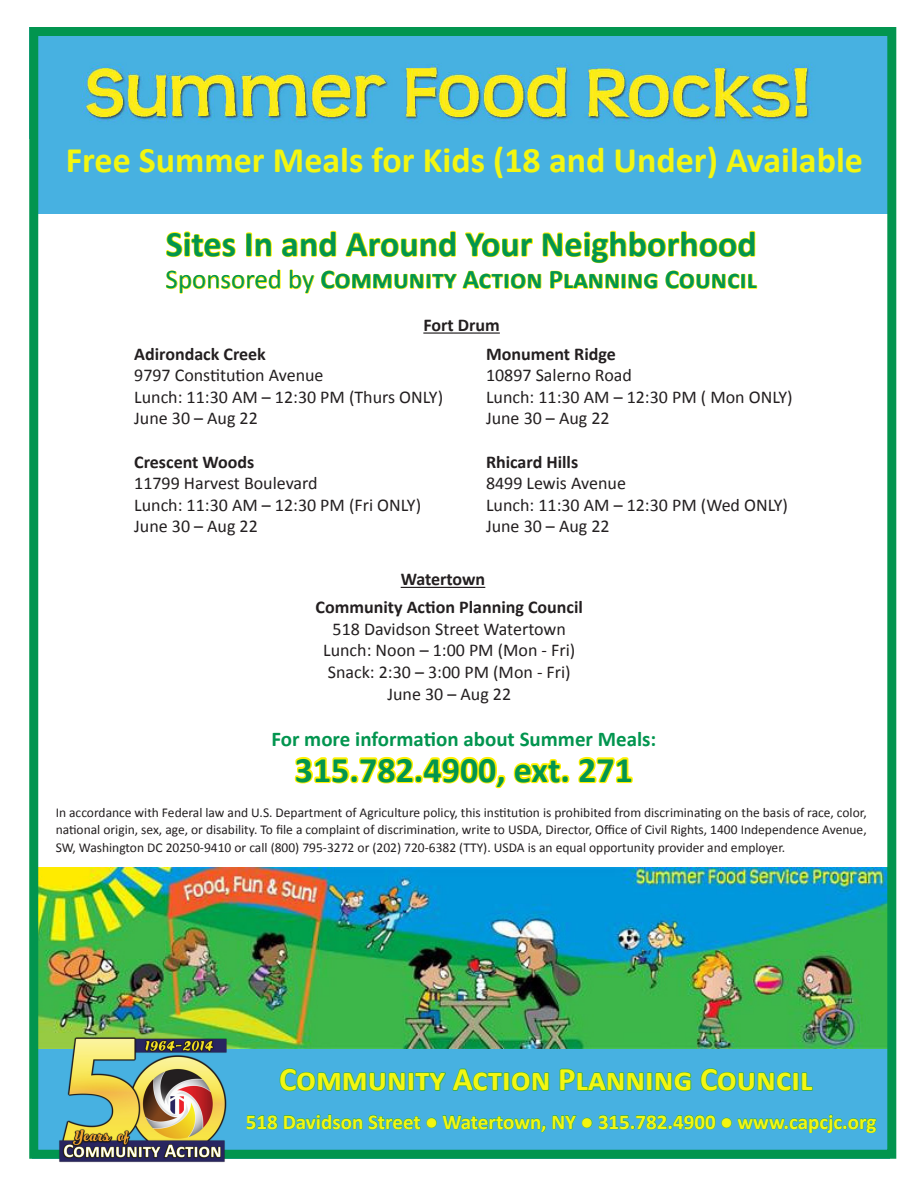
<style>
.page{position:relative;width:918px;height:1188px;background:#fff}
.page>*{position:absolute;margin:0;border:0;box-sizing:border-box;transform-origin:0 0}
.t1{font:700 36px "Calibri";color:#02954f}
.t2{font:700 36px "Calibri";color:#f3f611}
.t3{font:700 33px "Calibri";color:#f3f611}
.t4{font:700 27px "Calibri";color:#02954f}
.t5{font:700 21px "Calibri";color:#f3f611}
.t6{font:700 21px "Calibri";color:#02954f}
.t7{font:18px/21.6px "Calibri";color:#231f20}
.t8{font:700 18px/21.6px "Calibri";color:#231f20;text-align:center}
.t9{font:13.5px/16.2px "Calibri";color:#231f20}
.s1{font-weight:400}
.s2{font-weight:700}
</style>
<div class="page">
<div style="left:32px;top:1017px;width:858px;height:142px;background:#47b1e1"></div>
<div style="left:36px;top:138px;width:853px;height:76px;background:#47b1e1"></div>
<img style="left:39px;top:867px;width:847px;height:181px">
<img style="left:39px;top:37px;width:847px;height:101px">
<div style="left:29px;top:27px;width:867px;height:1132px;border:9px solid #02954f"></div>
<svg style="left:166px;top:231px;width:70px;height:27px"></svg>
<svg style="left:246px;top:232px;width:26px;height:25px"></svg>
<svg style="left:281px;top:230px;width:56px;height:28px"></svg>
<svg style="left:345px;top:230px;width:111px;height:28px"></svg>
<svg style="left:465px;top:232px;width:68px;height:26px"></svg>
<svg style="left:542px;top:230px;width:214px;height:34px"></svg>
<svg style="left:166px;top:269px;width:115px;height:25px"></svg>
<svg style="left:289px;top:269px;width:26px;height:25px"></svg>
<svg style="left:321px;top:270px;width:221px;height:19px"></svg>
<svg style="left:550px;top:271px;width:108px;height:18px"></svg>
<svg style="left:665px;top:270px;width:93px;height:19px"></svg>
<svg style="left:246px;top:1114px;width:300px;height:19px"></svg>
<svg style="left:552px;top:1114px;width:325px;height:19px"></svg>
<img style="left:54px;top:1037px;width:185px;height:126px">
<svg style="left:279px;top:1068px;width:271px;height:24px"></svg>
<svg style="left:559px;top:1068px;width:133px;height:24px"></svg>
<svg style="left:700px;top:1068px;width:113px;height:24px"></svg>
<hr style="left:423px;top:332px;width:77px;height:2px;background:#231f20">
<hr style="left:401px;top:587px;width:84px;height:1px;background:#231f20">
<svg style="left:294px;top:756px;width:339px;height:33px"></svg>
<p class="t2" style="left:66px;top:137px;width:799px">Free Summer Meals for Kids (18 and Under) Available</p>
<p class="t1" style="left:166px;top:221px;width:593px">Sites In and Around Your Neighborhood</p>
<p class="t4" style="left:166px;top:262px;width:593px"><span class="s1">Sponsored by</span> Community Action Planning Council</p>
<p class="t8" style="left:423px;top:314px;width:78px">Fort Drum</p>
<p class="t7" style="left:134px;top:343px;width:310px"><span class="s2">Adirondack Creek<br></span>9797 Constitution Avenue<br>Lunch: 11:30 AM – 12:30 PM (Thurs ONLY)</p>
<p class="t7" style="left:134px;top:408px;width:125px">June 30 – Aug 22</p>
<p class="t7" style="left:134px;top:451px;width:288px"><span class="s2">Crescent Woods<br></span>11799 Harvest Boulevard<br>Lunch: 11:30 AM – 12:30 PM (Fri ONLY)<br>June 30 – Aug 22</p>
<p class="t7" style="left:486px;top:343px;width:308px"><span class="s2">Monument Ridge<br></span>10897 Salerno Road<br>Lunch: 11:30 AM – 12:30 PM ( Mon ONLY)<br>June 30 – Aug 22</p>
<p class="t7" style="left:486px;top:451px;width:304px"><span class="s2">Rhicard Hills<br></span>8499 Lewis Avenue<br>Lunch: 11:30 AM – 12:30 PM (Wed ONLY)<br>June 30 – Aug 22</p>
<p class="t8" style="left:401px;top:569px;width:86px">Watertown</p>
<p class="t8" style="left:316px;top:596px;width:269px">Community Action Planning Council<br><span class="s1">518 Davidson Street Watertown</span></p>
<p class="t7" style="left:323px;top:640px;width:254px;text-align:center">Lunch: Noon – 1:00 PM (Mon - Fri)<br>Snack: 2:30 – 3:00 PM (Mon - Fri)<br>June 30 – Aug 22</p>
<p class="t6" style="left:271px;top:725px;width:387px">For more information about Summer Meals:</p>
<p class="t1" style="left:295px;top:747px;width:340px">315.782.4900, ext. 271</p>
<p class="t9" style="left:56px;top:805px;width:813px">In accordance with Federal law and U.S. Department of Agriculture policy, this institution is prohibited from discriminating on the basis of race, color, national origin, sex, age, or disability. To file a complaint of discrimination, write to USDA, Director, Office of Civil Rights, 1400 Independence Avenue,</p>
<p class="t9" style="left:56px;top:839px;width:731px">SW, Washington DC 20250-9410 or call (800) 795-3272 or (202) 720-6382 (TTY). USDA is an equal opportunity provider and employer.</p>
<p class="t3" style="left:279px;top:1058px;width:535px">Community Action Planning Council</p>
<p class="t5" style="left:246px;top:1108px;width:632px">518 Davidson Street ● Watertown, NY ● 315.782.4900 ● www.capcjc.org</p>
</div>
